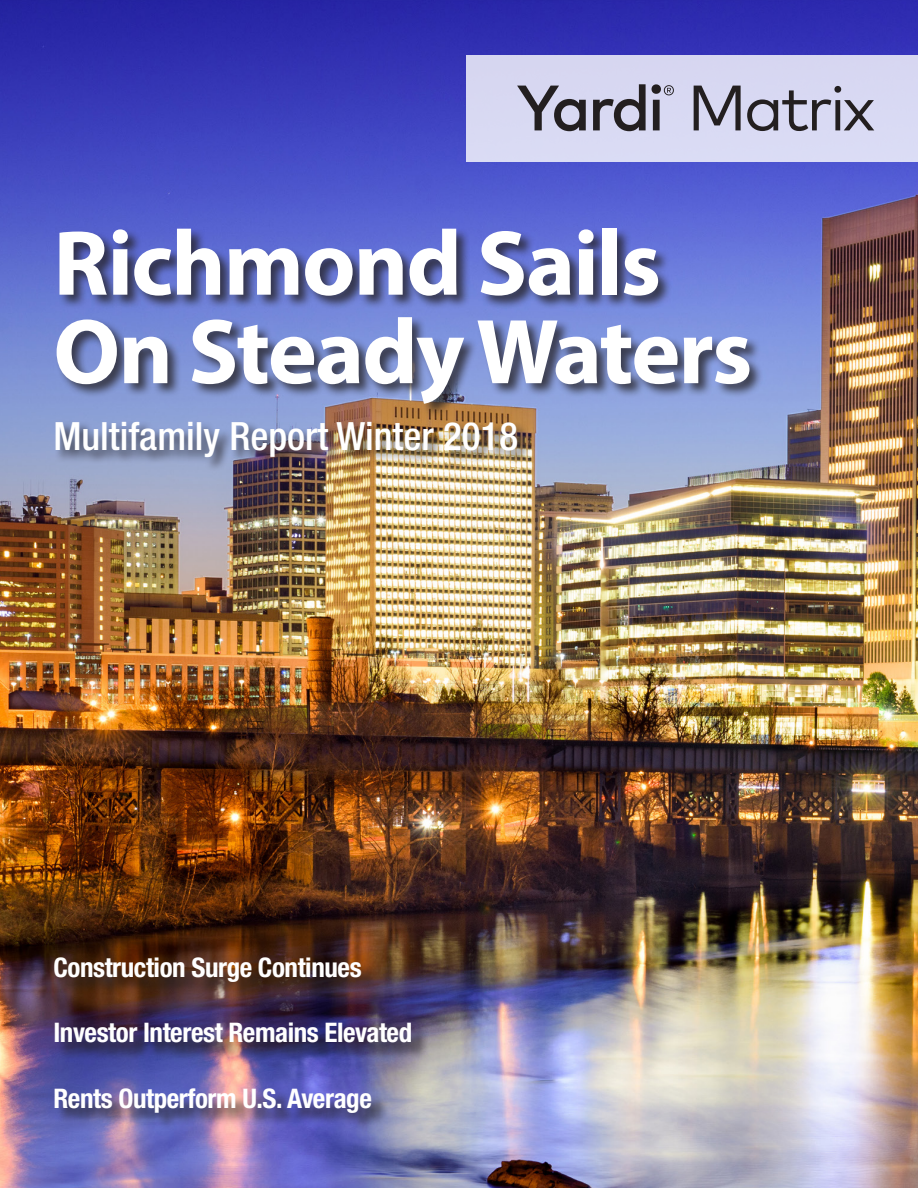
<style>
.page{position:relative;width:918px;height:1188px;background:#fff}
.page>*{position:absolute;margin:0;border:0;box-sizing:border-box;transform-origin:0 0}
.t1{font:700 93px "Myriad Pro";letter-spacing:-.02em;color:#fff}
.t2{font:500 condensed 39px "Helvetica Neue LT Std";color:#fff}
.t3{font:700 condensed 27px "Helvetica Neue LT Std";letter-spacing:-.015em;color:#fff}
</style>
<div class="page">
<img style="left:0;top:0;width:918px;height:1188px">
<div style="left:466px;top:55px;width:452px;height:107px;background:#d8d9f3"></div>
<div style="left:57px;top:959px;width:373px;height:173px;background:#231f20;opacity:.75"></div>
<div style="left:54px;top:228px;width:710px;height:244px;background:#231f20;opacity:.75"></div>
<svg style="left:517px;top:86px;width:69px;height:45px"></svg>
<svg style="left:593px;top:84px;width:53px;height:47px"></svg>
<svg style="left:652px;top:84px;width:22px;height:46px"></svg>
<svg style="left:694px;top:86px;width:47px;height:44px"></svg>
<svg style="left:747px;top:86px;width:127px;height:45px"></svg>
<p class="t1" style="left:53px;top:203px;width:609px">Richmond Sails</p>
<p class="t1" style="left:53px;top:291px;width:700px">On Steady Waters</p>
<p class="t2" style="left:53px;top:413px;width:466px">Multifamily Report Winter 2018</p>
<p class="t3" style="left:53px;top:951px;width:310px">Construction Surge Continues</p>
<p class="t3" style="left:53px;top:1016px;width:360px">Investor Interest Remains Elevated</p>
<p class="t3" style="left:53px;top:1082px;width:320px">Rents Outperform U.S. Average</p>
</div>
